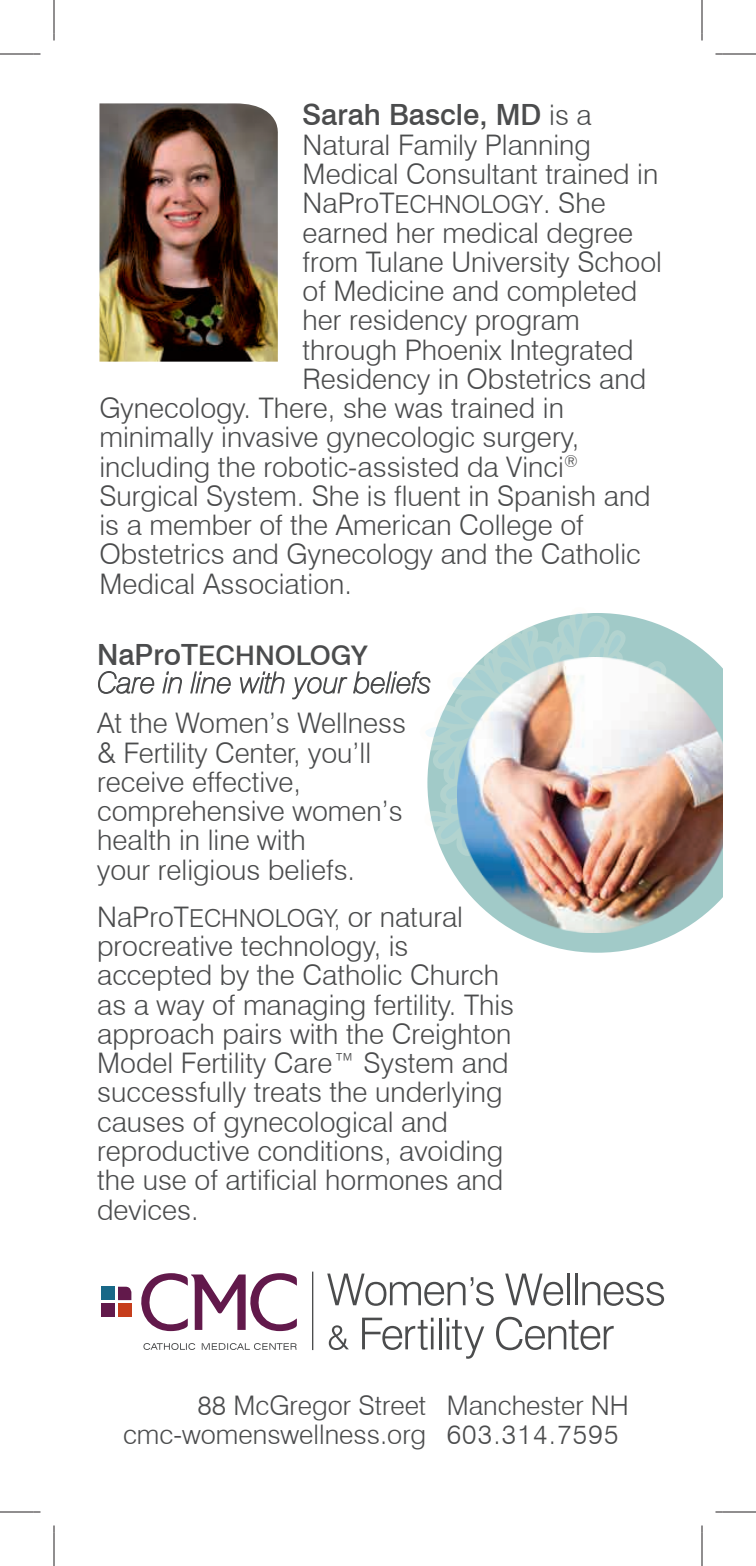
<style>
.page{position:relative;width:756px;height:1566px;background:#fff}
.page>*{position:absolute;margin:0;border:0;box-sizing:border-box;transform-origin:0 0}
.t1{font:500 29.25px "Swiss 721 BT";color:#4b4c4d}
.t2{font:300 28.35px/29.2px "Swiss 721 BT";color:#4b4c4d}
.t3{font:300 27px/29.2px "Swiss 721 BT";color:#4b4c4d;text-align:right}
.t4{font:500 27px "Swiss 721 BT";color:#4b4c4d}
.s1{font-weight:300;font-size:28.35px}
.s2{font-size:24.75px}
.s3{font-size:29.25px}
</style>
<div class="page">
<svg style="left:444px;top:629px;width:268px;height:324px"></svg>
<img style="left:99px;top:103px;width:179px;height:259px">
<svg style="left:98px;top:671px;width:56px;height:23px"></svg>
<svg style="left:163px;top:672px;width:19px;height:21px"></svg>
<svg style="left:190px;top:672px;width:41px;height:22px"></svg>
<svg style="left:240px;top:672px;width:44px;height:22px"></svg>
<svg style="left:292px;top:677px;width:55px;height:22px"></svg>
<svg style="left:353px;top:613px;width:313px;height:240px"></svg>
<img style="left:457px;top:658px;width:265px;height:275px">
<hr style="left:312px;top:1272px;width:1px;height:78px;background:#4b4c4d">
<svg style="left:327px;top:1274px;width:167px;height:32px"></svg>
<svg style="left:505px;top:1274px;width:58px;height:32px"></svg>
<hr style="left:567px;top:1274px;width:3px;height:31px;background:#4b4c4d">
<hr style="left:575px;top:1274px;width:2px;height:31px;background:#4b4c4d">
<svg style="left:582px;top:1282px;width:82px;height:24px"></svg>
<svg style="left:329px;top:1325px;width:20px;height:25px"></svg>
<svg style="left:362px;top:1318px;width:72px;height:32px"></svg>
<hr style="left:439px;top:1318px;width:2px;height:31px;background:#4b4c4d">
<svg style="left:447px;top:1318px;width:37px;height:41px"></svg>
<svg style="left:496px;top:1317px;width:118px;height:33px"></svg>
<svg style="left:34px;top:53px;width:6px;height:2px"></svg>
<svg style="left:716px;top:53px;width:6px;height:2px"></svg>
<svg style="left:34px;top:1511px;width:6px;height:2px"></svg>
<svg style="left:716px;top:1511px;width:6px;height:2px"></svg>
<svg style="left:53px;top:34px;width:2px;height:6px"></svg>
<svg style="left:53px;top:1526px;width:2px;height:6px"></svg>
<svg style="left:701px;top:34px;width:2px;height:6px"></svg>
<svg style="left:701px;top:1526px;width:2px;height:6px"></svg>
<div style="left:118px;top:1304px;width:13px;height:13px;background:#c63e1c"></div>
<svg style="left:118px;top:1287px;width:13px;height:13px"></svg>
<div style="left:101px;top:1304px;width:14px;height:13px;background:#62194b"></div>
<div style="left:101px;top:1287px;width:14px;height:13px;background:#186887"></div>
<svg style="left:141px;top:1273px;width:156px;height:58px"></svg>
<svg style="left:143px;top:1343px;width:154px;height:7px"></svg>
<hr style="left:0;top:54px;width:34px;height:1px;background:#231f20">
<hr style="left:722px;top:54px;width:34px;height:1px;background:#231f20">
<hr style="left:0;top:1512px;width:34px;height:1px;background:#231f20">
<hr style="left:722px;top:1512px;width:34px;height:1px;background:#231f20">
<hr style="left:54px;top:0;width:1px;height:34px;background:#231f20">
<hr style="left:54px;top:1532px;width:1px;height:34px;background:#231f20">
<hr style="left:702px;top:0;width:1px;height:34px;background:#231f20">
<hr style="left:702px;top:1532px;width:1px;height:34px;background:#231f20">
<p class="t1" style="left:302px;top:97px;width:291px">Sarah Bascle, MD <span class="s1">is a</span></p>
<p class="t2" style="left:303px;top:130px;width:290px">Natural Family Planning</p>
<p class="t2" style="left:303px;top:159px;width:357px">Medical Consultant trained in</p>
<p class="t2" style="left:303px;top:188px;width:305px">NaProT<span class="s2">ECHNOLOGY</span>. She</p>
<p class="t2" style="left:303px;top:218px;width:332px">earned her medical degree</p>
<p class="t2" style="left:303px;top:247px;width:361px">from Tulane University School</p>
<p class="t2" style="left:303px;top:276px;width:336px">of Medicine and completed</p>
<p class="t2" style="left:303px;top:305px;width:279px">her residency program</p>
<p class="t2" style="left:303px;top:335px;width:332px">through Phoenix Integrated</p>
<p class="t2" style="left:303px;top:364px;width:345px">Residency in Obstetrics and</p>
<p class="t2" style="left:99px;top:393px;width:466px">Gynecology. There, she was trained in</p>
<p class="t2" style="left:99px;top:422px;width:481px">minimally invasive gynecologic surgery,</p>
<p class="t2" style="left:99px;top:452px;width:480px">including the robotic-assisted da Vinci<sup>®</sup></p>
<p class="t2" style="left:99px;top:481px;width:553px">Surgical System. She is fluent in Spanish and</p>
<p class="t2" style="left:99px;top:510px;width:486px">is a member of the American College of</p>
<p class="t2" style="left:99px;top:539px;width:543px">Obstetrics and Gynecology and the Catholic</p>
<p class="t2" style="left:99px;top:569px;width:254px">Medical Association.</p>
<p class="t4" style="left:97px;top:639px;width:272px"><span class="s3">NaProT</span>ECHNOLOGY</p>
<p class="t2" style="left:97px;top:709px;width:310px">At the Women’s Wellness &amp; Fertility Center, you’ll receive effective, comprehensive women’s health in line with<br>your religious beliefs.</p>
<p class="t2" style="left:97px;top:902px;width:419px">NaProT<span class="s2">ECHNOLOGY,</span> or natural procreative technology, is accepted by the Catholic Church as a way of managing fertility. This approach pairs with the Creighton<br>Model Fertility Care™ System and successfully treats the underlying causes of gynecological and reproductive conditions, avoiding the use of artificial hormones and devices.</p>
<p class="t3" style="left:123px;top:1390px;width:305px">88 McGregor Street cmc-womenswellness.org</p>
<p class="t3" style="left:447px;top:1390px;width:184px;text-align:left">Manchester NH<br>603.314.7595</p>
</div>
